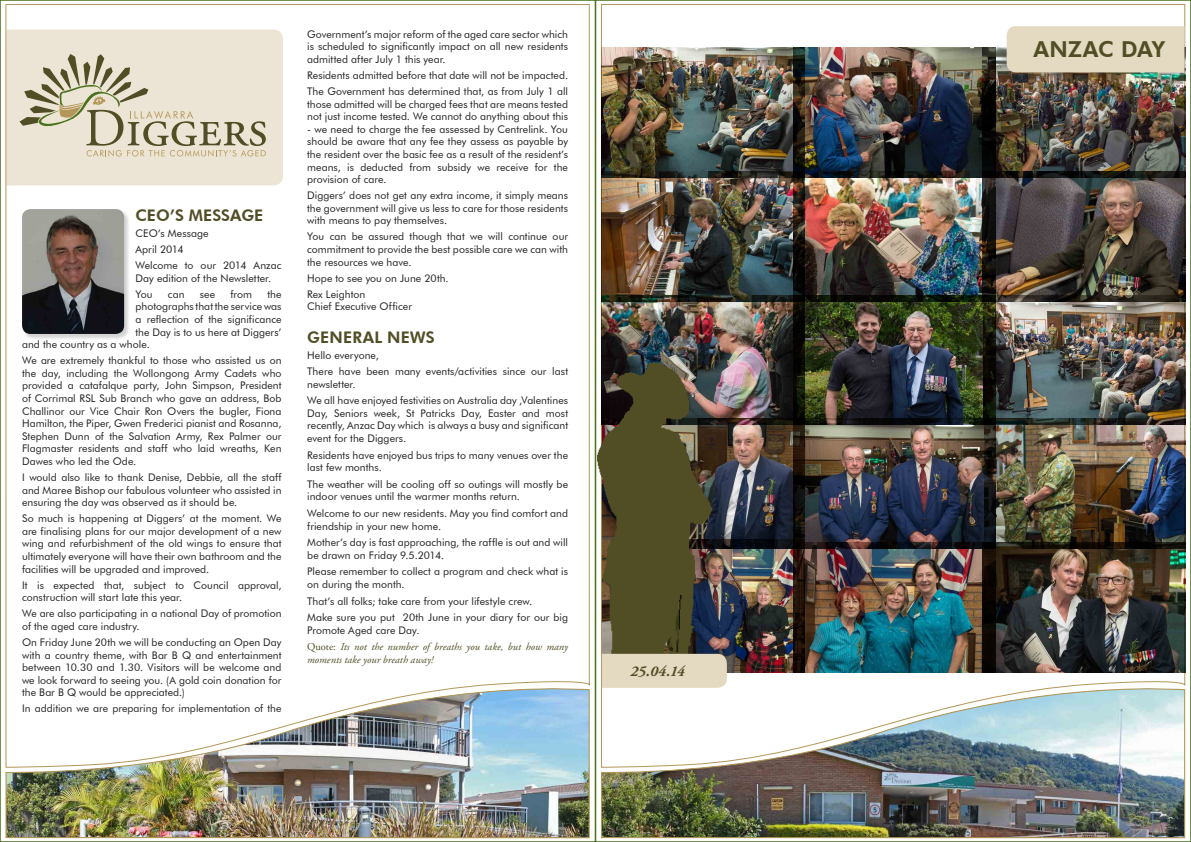
<style>
.page{position:relative;width:1191px;height:842px;background:#fff}
.page>*{position:absolute;margin:0;border:0;box-sizing:border-box;transform-origin:0 0}
.t1{font:800 22px "Futura BT";letter-spacing:-.005em;color:#514e25}
.t2{font:800 16px "Futura BT";color:#514e25}
.t3{font:italic 700 15px "Adobe Garamond Pro";color:#514e25}
.t4{font:10.5px/12.6px "Futura BT";letter-spacing:.005em;color:#231f20;text-align:justify}
.t5{font:italic 10.5px/12.6px "Adobe Garamond Pro";letter-spacing:.005em;color:#514e25}
.s1{font-style:normal}
</style>
<div class="page">
<svg style="left:5px;top:4px;width:585px;height:838px"></svg>
<img style="left:5px;top:677px;width:585px;height:162px">
<div style="left:22px;top:209px;width:108px;height:131px;background:#231f20;opacity:.2"></div>
<img style="left:22px;top:209px;width:102px;height:125px">
<img style="left:600px;top:4px;width:585px;height:838px">
<div style="left:6px;top:30px;width:277px;height:155px;background:#ece5d5"></div>
<svg style="left:20px;top:54px;width:246px;height:103px;background:#d5ceb9"></svg>
<img style="left:679px;top:548px;width:114px;height:124px">
<img style="left:722px;top:425px;width:71px;height:123px">
<img style="left:602px;top:178px;width:191px;height:117px">
<img style="left:602px;top:295px;width:191px;height:130px">
<img style="left:995px;top:178px;width:190px;height:117px">
<img style="left:793px;top:178px;width:202px;height:117px">
<img style="left:995px;top:48px;width:190px;height:130px">
<img style="left:804px;top:48px;width:191px;height:130px">
<img style="left:602px;top:48px;width:202px;height:130px">
<img style="left:793px;top:425px;width:191px;height:117px">
<img style="left:793px;top:542px;width:189px;height:130px">
<img style="left:984px;top:425px;width:201px;height:117px">
<img style="left:793px;top:295px;width:190px;height:130px">
<img style="left:982px;top:542px;width:203px;height:130px">
<img style="left:983px;top:295px;width:202px;height:130px">
<div style="left:1006px;top:26px;width:178px;height:46px;background:#e4dac2"></div>
<img style="left:597px;top:362px;width:125px;height:291px">
<div style="left:602px;top:654px;width:125px;height:34px;background:#e4dac2"></div>
<p class="t2" style="left:135px;top:206px;width:129px">CEO’S MESSAGE</p>
<p class="t4" style="left:135px;top:227px;width:75px">CEO’s Message</p>
<p class="t4" style="left:135px;top:243px;width:50px">April 2014</p>
<p class="t4" style="left:135px;top:259px;width:147px">Welcome to our 2014 Anzac<br>Day edition of the Newsletter.</p>
<p class="t4" style="left:135px;top:288px;width:19px">You</p>
<p class="t4" style="left:168px;top:288px;width:18px">can</p>
<p class="t4" style="left:200px;top:288px;width:17px">see</p>
<p class="t4" style="left:230px;top:288px;width:23px">from</p>
<p class="t4" style="left:267px;top:288px;width:16px">the</p>
<p class="t4" style="left:135px;top:300px;width:147px">photographs that the service was</p>
<p class="t4" style="left:135px;top:313px;width:147px">a reflection of the significance</p>
<p class="t4" style="left:135px;top:326px;width:147px">the Day is to us here at Diggers’</p>
<p class="t4" style="left:22px;top:338px;width:129px">and the country as a whole.</p>
<p class="t4" style="left:22px;top:354px;width:261px">We are extremely thankful to those who assisted us on the day, including the Wollongong Army Cadets who provided a catafalque party, John Simpson, President of Corrimal RSL Sub Branch who gave an address, Bob Challinor our Vice Chair Ron Overs the bugler, Fiona Hamilton, the Piper, Gwen Frederici pianist and Rosanna, Stephen Dunn of the Salvation Army, Rex Palmer our Flagmaster residents and staff who laid wreaths, Ken Dawes who led the Ode.</p>
<p class="t4" style="left:22px;top:471px;width:261px">I would also like to thank Denise, Debbie, all the staff and Maree Bishop our fabulous volunteer who assisted in ensuring the day was observed as it should be.</p>
<p class="t4" style="left:22px;top:512px;width:261px">So much is happening at Diggers’ at the moment. We are finalising plans for our major development of a new wing and refurbishment of the old wings to ensure that ultimately everyone will have their own bathroom and the facilities will be upgraded and improved.</p>
<p class="t4" style="left:22px;top:579px;width:261px">It is expected that, subject to Council approval, construction will start late this year.</p>
<p class="t4" style="left:22px;top:607px;width:261px">We are also participating in a national Day of promotion of the aged care industry.</p>
<p class="t4" style="left:22px;top:636px;width:261px">On Friday June 20th we will be conducting an Open Day with a country theme, with Bar B Q and entertainment between 10.30 and 1.30. Visitors will be welcome and we look forward to seeing you. (A gold coin donation for the Bar B Q would be appreciated.)</p>
<p class="t4" style="left:22px;top:702px;width:261px">In addition we are preparing for implementation of the</p>
<p class="t4" style="left:307px;top:28px;width:262px">Government’s major reform of the aged care sector which is scheduled to significantly impact on all new residents admitted after July 1 this year.</p>
<p class="t4" style="left:307px;top:69px;width:262px">Residents admitted before that date will not be impacted.</p>
<p class="t4" style="left:307px;top:85px;width:262px">The Government has determined that, as from July 1 all those admitted will be charged fees that are means tested not just income tested. We cannot do anything about this</p>
<p class="t4" style="left:307px;top:123px;width:262px">- we need to charge the fee assessed by Centrelink. You should be aware that any fee they assess as payable by the resident over the basic fee as a result of the resident’s means, is deducted from subsidy we receive for the provision of care.</p>
<p class="t4" style="left:307px;top:189px;width:262px">Diggers’ does not get any extra income, it simply means the government will give us less to care for those residents with means to pay themselves.</p>
<p class="t4" style="left:307px;top:230px;width:262px">You can be assured though that we will continue our commitment to provide the best possible care we can with the resources we have.</p>
<p class="t4" style="left:307px;top:271px;width:143px">Hope to see you on June 20th.</p>
<p class="t4" style="left:307px;top:287px;width:59px">Rex Leighton</p>
<p class="t4" style="left:307px;top:300px;width:106px">Chief Executive Officer</p>
<p class="t2" style="left:307px;top:327px;width:129px">GENERAL NEWS</p>
<p class="t4" style="left:307px;top:348px;width:73px">Hello everyone,</p>
<p class="t4" style="left:307px;top:365px;width:262px">There have been many events/activities since our last newsletter.</p>
<p class="t4" style="left:307px;top:394px;width:262px">We all have enjoyed festivities on Australia day ,Valentines Day, Seniors week, St Patricks Day, Easter and most recently, Anzac Day which is always a busy and significant event for the Diggers.</p>
<p class="t4" style="left:307px;top:448px;width:262px">Residents have enjoyed bus trips to many venues over the last few months.</p>
<p class="t4" style="left:307px;top:478px;width:262px">The weather will be cooling off so outings will mostly be indoor venues until the warmer months return.</p>
<p class="t4" style="left:307px;top:507px;width:262px">Welcome to our new residents. May you find comfort and friendship in your new home.</p>
<p class="t4" style="left:307px;top:536px;width:262px">Mother’s day is fast approaching, the raffle is out and will be drawn on Friday 9.5.2014.</p>
<p class="t4" style="left:307px;top:565px;width:262px">Please remember to collect a program and check what is on during the month.</p>
<p class="t4" style="left:307px;top:594px;width:227px">That’s all folks; take care from your lifestyle crew.</p>
<p class="t4" style="left:307px;top:611px;width:262px">Make sure you put 20th June in your diary for our big<br>Promote Aged care Day.</p>
<p class="t5" style="left:307px;top:641px;width:262px"><span class="s1">Quote:</span> Its not the number of breaths you take, but how many moments take your breath away!</p>
<p class="t3" style="left:630px;top:663px;width:55px">25.04.14</p>
<p class="t1" style="left:1033px;top:35px;width:133px">ANZAC DAY</p>
</div>
